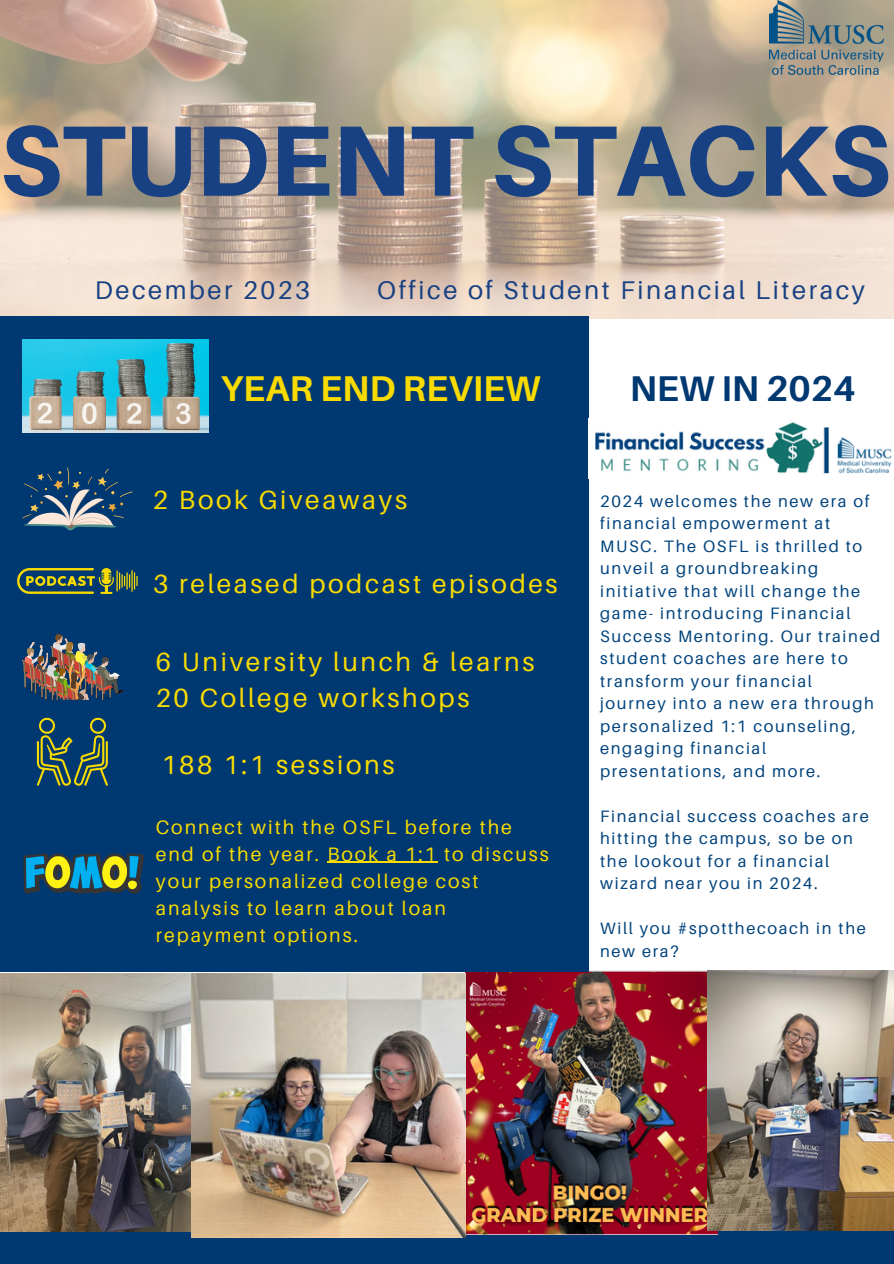
<style>
.page{position:relative;width:894px;height:1264px;background:#fff}
.page>*{position:absolute;margin:0;border:0;box-sizing:border-box;transform-origin:0 0}
.t1{font:800 100.05px "Aileron";color:#184183}
.t2{font:700 35.85px "Aileron";color:#f9db00}
.t3{font:700 35.85px "Aileron";color:#003871}
.t4{font:26.25px "Aileron";letter-spacing:.1em;color:#f9db00}
.t5{font:25.5px "Aileron";letter-spacing:.1em;color:#184183}
.t6{font:19.5px/27px "Aileron";letter-spacing:.1em;color:#f9db00}
.t7{font:16.5px/22.5px "Aileron";letter-spacing:.1em;color:#01437d}
</style>
<div class="page">
<img style="left:0;top:0;width:893px;height:318px">
<div style="left:0;top:1231px;width:893px;height:32px;background:#003871"></div>
<img style="left:769px;top:0;width:114px;height:74px">
<img style="left:0;top:973px;width:192px;height:258px">
<img style="left:465px;top:970px;width:252px;height:264px">
<img style="left:707px;top:970px;width:186px;height:260px">
<div style="left:0;top:316px;width:588px;height:655px;background:#003871"></div>
<svg style="left:37px;top:717px;width:71px;height:69px"></svg>
<svg style="left:22px;top:467px;width:111px;height:63px"></svg>
<img style="left:22px;top:634px;width:100px;height:65px">
<svg style="left:17px;top:568px;width:121px;height:26px"></svg>
<img style="left:22px;top:339px;width:186px;height:94px">
<svg style="left:23px;top:853px;width:121px;height:41px;background:#4c7d65"></svg>
<img style="left:595px;top:422px;width:297px;height:52px">
<img style="left:192px;top:973px;width:273px;height:264px">
<hr style="left:327px;top:861px;width:111px;height:1px;background:#f9db00">
<p class="t1" style="left:0;top:99px;width:891px">STUDENT STACKS</p>
<p class="t5" style="left:95px;top:275px;width:216px">December 2023</p>
<p class="t5" style="left:377px;top:275px;width:489px">Office of Student Financial Literacy</p>
<p class="t2" style="left:221px;top:366px;width:321px">YEAR END REVIEW</p>
<p class="t4" style="left:153px;top:483px;width:256px">2 Book Giveaways</p>
<p class="t4" style="left:153px;top:568px;width:406px">3 released podcast episodes</p>
<p class="t4" style="left:156px;top:645px;width:380px">6 University lunch &amp; learns</p>
<p class="t4" style="left:156px;top:682px;width:315px">20 College workshops</p>
<p class="t4" style="left:161px;top:748px;width:234px">188 1:1 sessions</p>
<p class="t6" style="left:156px;top:812px;width:394px">Connect with the OSFL before the end of the year. Book a 1:1 to discuss your personalized college cost analysis to learn about loan repayment options.</p>
<p class="t3" style="left:629px;top:366px;width:227px">NEW IN 2024</p>
<p class="t7" style="left:600px;top:489px;width:282px">2024 welcomes the new era of financial empowerment at<br>MUSC. The OSFL is thrilled to unveil a groundbreaking initiative that will change the game- introducing Financial<br>Success Mentoring. Our trained student coaches are here to transform your financial journey into a new era through personalized 1:1 counseling, engaging financial presentations, and more.</p>
<p class="t7" style="left:600px;top:804px;width:270px">Financial success coaches are hitting the campus, so be on the lookout for a financial wizard near you in 2024.</p>
<p class="t7" style="left:600px;top:917px;width:267px">Will you #spotthecoach in the new era?</p>
</div>
